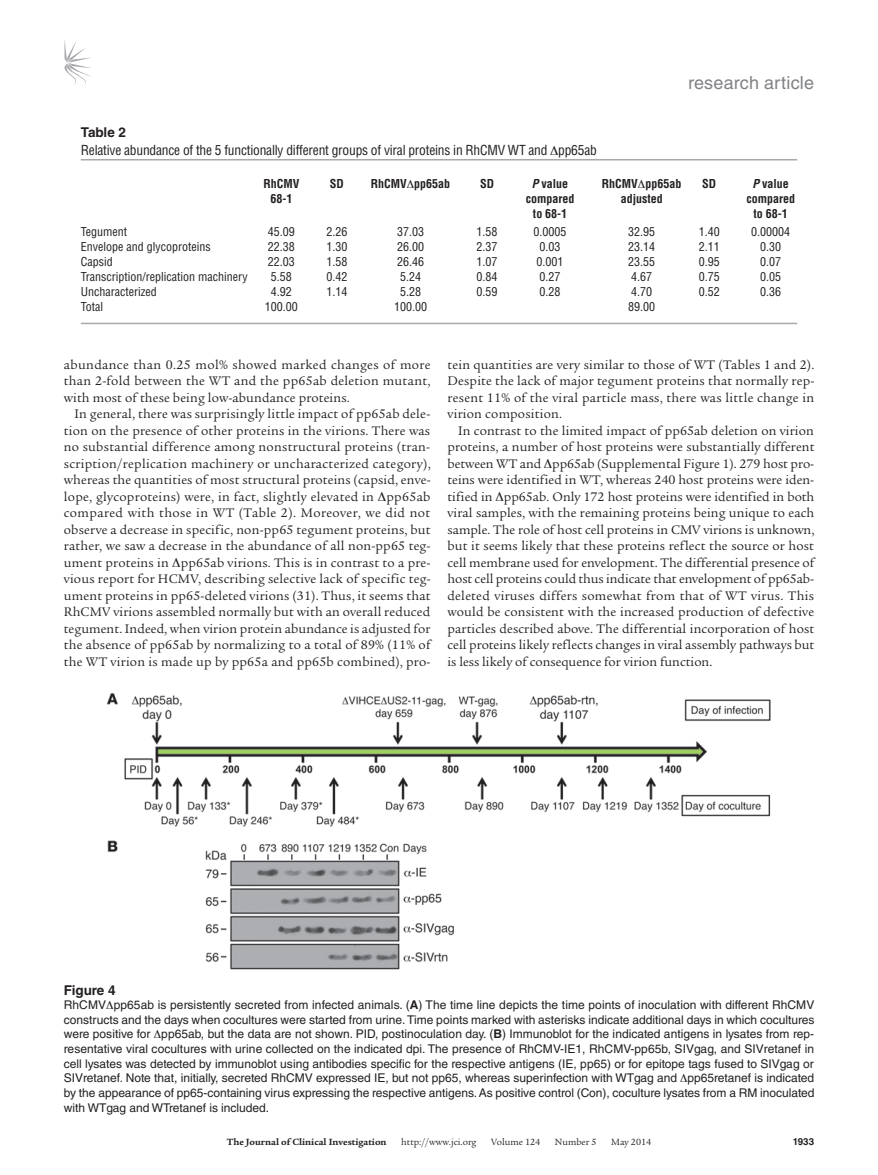
<style>
.page{position:relative;width:878px;height:1175px;background:#fff}
.page>*{position:absolute;margin:0;border:0;box-sizing:border-box;transform-origin:0 0}
.t1{font:18px "Helvetica LT Std";letter-spacing:.01em;color:#808285}
.t2{font:13.5px/16.5px "Legacy Serif Std";letter-spacing:.015em;color:#231f20;text-align:justify}
.t3{font:condensed 13.5px "Helvetica LT Std";letter-spacing:-.015em;color:#231f20}
.t4{font:700 13.5px "Helvetica LT Std";color:#231f20}
.t5{font:12px/14.7px "Helvetica LT Std";color:#231f20;text-align:justify}
.t6{font:condensed 12px "Helvetica LT Std";color:#231f20}
.t7{font:700 condensed 12px "Helvetica LT Std";color:#231f20}
.t8{font:9.75px "Legacy Serif Std";color:#231f20}
.t9{font:700 9.75px "Legacy Serif Std";color:#231f20}
.t10{font:700 9.75px "Helvetica LT Std";color:#231f20}
.s1{font-style:italic}
.s2{font-weight:700}
</style>
<div class="page">
<svg style="left:64px;top:40px;width:27px;height:45px"></svg>
<hr style="left:81px;top:159px;width:716px;height:1px;background:#a8a9ad">
<hr style="left:81px;top:323px;width:716px;height:1px;background:#a8a9ad">
<img style="left:107px;top:693px;width:664px;height:277px">
<h1 class="t1" style="left:688px;top:73px;width:127px">research article</h1>
<p class="t4" style="left:81px;top:124px;width:47px">Table 2</p>
<p class="t3" style="left:81px;top:141px;width:517px">Relative abundance of the 5 functionally different groups of viral proteins in RhCMV WT and pp65ab</p>
<p class="t7" style="left:263px;top:176px;width:38px">RhCMV</p>
<p class="t7" style="left:330px;top:176px;width:16px">SD</p>
<p class="t7" style="left:371px;top:176px;width:81px">RhCMV pp65ab</p>
<p class="t7" style="left:480px;top:176px;width:16px">SD</p>
<p class="t7" style="left:532px;top:176px;width:38px"><span class="s1">P</span> value</p>
<p class="t7" style="left:602px;top:176px;width:81px">RhCMV pp65ab</p>
<p class="t7" style="left:702px;top:176px;width:16px">SD</p>
<p class="t7" style="left:752px;top:176px;width:38px"><span class="s1">P</span> value</p>
<p class="t7" style="left:270px;top:191px;width:23px">68-1</p>
<p class="t7" style="left:525px;top:191px;width:50px">compared</p>
<p class="t7" style="left:620px;top:191px;width:43px">adjusted</p>
<p class="t7" style="left:746px;top:191px;width:50px">compared</p>
<p class="t7" style="left:533px;top:206px;width:36px">to 68-1</p>
<p class="t7" style="left:753px;top:206px;width:36px">to 68-1</p>
<p class="t6" style="left:81px;top:224px;width:48px">Tegument</p>
<p class="t6" style="left:268px;top:224px;width:28px">45.09</p>
<p class="t6" style="left:326px;top:224px;width:22px">2.26</p>
<p class="t6" style="left:397px;top:224px;width:28px">37.03</p>
<p class="t6" style="left:476px;top:224px;width:22px">1.58</p>
<p class="t6" style="left:533px;top:224px;width:34px">0.0005</p>
<p class="t6" style="left:628px;top:224px;width:28px">32.95</p>
<p class="t6" style="left:698px;top:224px;width:22px">1.40</p>
<p class="t6" style="left:751px;top:224px;width:40px">0.00004</p>
<p class="t6" style="left:81px;top:239px;width:131px">Envelope and glycoproteins</p>
<p class="t6" style="left:268px;top:239px;width:28px">22.38</p>
<p class="t6" style="left:326px;top:239px;width:22px">1.30</p>
<p class="t6" style="left:397px;top:239px;width:28px">26.00</p>
<p class="t6" style="left:476px;top:239px;width:22px">2.37</p>
<p class="t6" style="left:539px;top:239px;width:22px">0.03</p>
<p class="t6" style="left:628px;top:239px;width:28px">23.14</p>
<p class="t6" style="left:698px;top:239px;width:22px">2.11</p>
<p class="t6" style="left:760px;top:239px;width:22px">0.30</p>
<p class="t6" style="left:81px;top:254px;width:33px">Capsid</p>
<p class="t6" style="left:268px;top:254px;width:28px">22.03</p>
<p class="t6" style="left:326px;top:254px;width:22px">1.58</p>
<p class="t6" style="left:397px;top:254px;width:28px">26.46</p>
<p class="t6" style="left:476px;top:254px;width:22px">1.07</p>
<p class="t6" style="left:536px;top:254px;width:28px">0.001</p>
<p class="t6" style="left:628px;top:254px;width:28px">23.55</p>
<p class="t6" style="left:698px;top:254px;width:22px">0.95</p>
<p class="t6" style="left:760px;top:254px;width:22px">0.07</p>
<p class="t6" style="left:81px;top:269px;width:168px">Transcription/replication machinery</p>
<p class="t6" style="left:271px;top:269px;width:22px">5.58</p>
<p class="t6" style="left:326px;top:269px;width:22px">0.42</p>
<p class="t6" style="left:400px;top:269px;width:22px">5.24</p>
<p class="t6" style="left:476px;top:269px;width:22px">0.84</p>
<p class="t6" style="left:539px;top:269px;width:22px">0.27</p>
<p class="t6" style="left:631px;top:269px;width:22px">4.67</p>
<p class="t6" style="left:698px;top:269px;width:22px">0.75</p>
<p class="t6" style="left:760px;top:269px;width:22px">0.05</p>
<p class="t6" style="left:81px;top:284px;width:77px">Uncharacterized</p>
<p class="t6" style="left:271px;top:284px;width:22px">4.92</p>
<p class="t6" style="left:326px;top:284px;width:22px">1.14</p>
<p class="t6" style="left:400px;top:284px;width:22px">5.28</p>
<p class="t6" style="left:476px;top:284px;width:22px">0.59</p>
<p class="t6" style="left:539px;top:284px;width:22px">0.28</p>
<p class="t6" style="left:631px;top:284px;width:22px">4.70</p>
<p class="t6" style="left:698px;top:284px;width:22px">0.52</p>
<p class="t6" style="left:760px;top:284px;width:22px">0.36</p>
<p class="t6" style="left:81px;top:299px;width:24px">Total</p>
<p class="t6" style="left:265px;top:299px;width:34px">100.00</p>
<p class="t6" style="left:394px;top:299px;width:34px">100.00</p>
<p class="t6" style="left:628px;top:299px;width:28px">89.00</p>
<p class="t2" style="left:64px;top:356px;width:368px">abundance than 0.25 mol% showed marked changes of more than 2-fold between the WT and the pp65ab deletion mutant, with most of these being low-abundance proteins.</p>
<p class="t2" style="left:64px;top:406px;width:368px;text-indent:11px">In general, there was surprisingly little impact of pp65ab dele&shy;tion on the presence of other proteins in the virions. There was no substantial difference among nonstructural proteins (tran&shy;scription/replication machinery or uncharacterized category), whereas the quantities of most structural proteins (capsid, enve&shy;lope, glycoproteins) were, in fact, slightly elevated in pp65ab compared with those in WT (Table 2). Moreover, we did not observe a decrease in specific, non-pp65 tegument proteins, but rather, we saw a decrease in the abundance of all non-pp65 teg&shy;ument proteins in pp65ab virions. This is in contrast to a pre&shy;vious report for HCMV, describing selective lack of specific teg&shy;ument proteins in pp65-deleted virions (31). Thus, it seems that RhCMV virions assembled normally but with an overall reduced tegument. Indeed, when virion protein abundance is adjusted for the absence of pp65ab by normalizing to a total of 89% (11% of the WT virion is made up by pp65a and pp65b combined), pro-</p>
<p class="t2" style="left:447px;top:356px;width:368px">tein quantities are very similar to those of WT (Tables 1 and 2).<br>Despite the lack of major tegument proteins that normally rep&shy;resent 11% of the viral particle mass, there was little change in virion composition.</p>
<p class="t2" style="left:447px;top:422px;width:368px;text-indent:11px">In contrast to the limited impact of pp65ab deletion on virion proteins, a number of host proteins were substantially different between WT and pp65ab (Supplemental Figure 1). 279 host pro&shy;teins were identified in WT, whereas 240 host proteins were iden&shy;tified in pp65ab. Only 172 host proteins were identified in both viral samples, with the remaining proteins being unique to each sample. The role of host cell proteins in CMV virions is unknown, but it seems likely that these proteins reflect the source or host cell membrane used for envelopment. The differential presence of host cell proteins could thus indicate that envelopment of pp65ab&shy;deleted viruses differs somewhat from that of WT virus. This would be consistent with the increased production of defective particles described above. The differential incorporation of host cell proteins likely reflects changes in viral assembly pathways but is less likely of consequence for virion function.</p>
<p class="t4" style="left:64px;top:981px;width:53px">Figure 4</p>
<p class="t5" style="left:64px;top:997px;width:752px">RhCMV pp65ab is persistently secreted from infected animals. (<span class="s2">A</span>) The time line depicts the time points of inoculation with different RhCMV constructs and the days when cocultures were started from urine. Time points marked with asterisks indicate additional days in which cocultures were positive for pp65ab, but the data are not shown. PID, postinoculation day. (<span class="s2">B</span>) Immunoblot for the indicated antigens in lysates from rep&shy;resentative viral cocultures with urine collected on the indicated dpi. The presence of RhCMV-IE1, RhCMV-pp65b, SIVgag, and SIVretanef in cell lysates was detected by immunoblot using antibodies specific for the respective antigens (IE, pp65) or for epitope tags fused to SIVgag or SIVretanef. Note that, initially, secreted RhCMV expressed IE, but not pp65, whereas superinfection with WTgag and pp65retanef is indicated by the appearance of pp65-containing virus expressing the respective antigens. As positive control (Con), coculture lysates from a RM inoculated with WTgag and WTretanef is included.</p>
<p class="t9" style="left:227px;top:1135px;width:161px">The Journal of Clinical Investigation</p>
<p class="t8" style="left:401px;top:1136px;width:77px">http://www.jci.org</p>
<p class="t8" style="left:491px;top:1136px;width:50px">Volume 124</p>
<p class="t8" style="left:555px;top:1136px;width:43px">Number 5</p>
<p class="t8" style="left:611px;top:1136px;width:41px">May 2014</p>
<p class="t10" style="left:792px;top:1135px;width:23px">1933</p>
</div>
